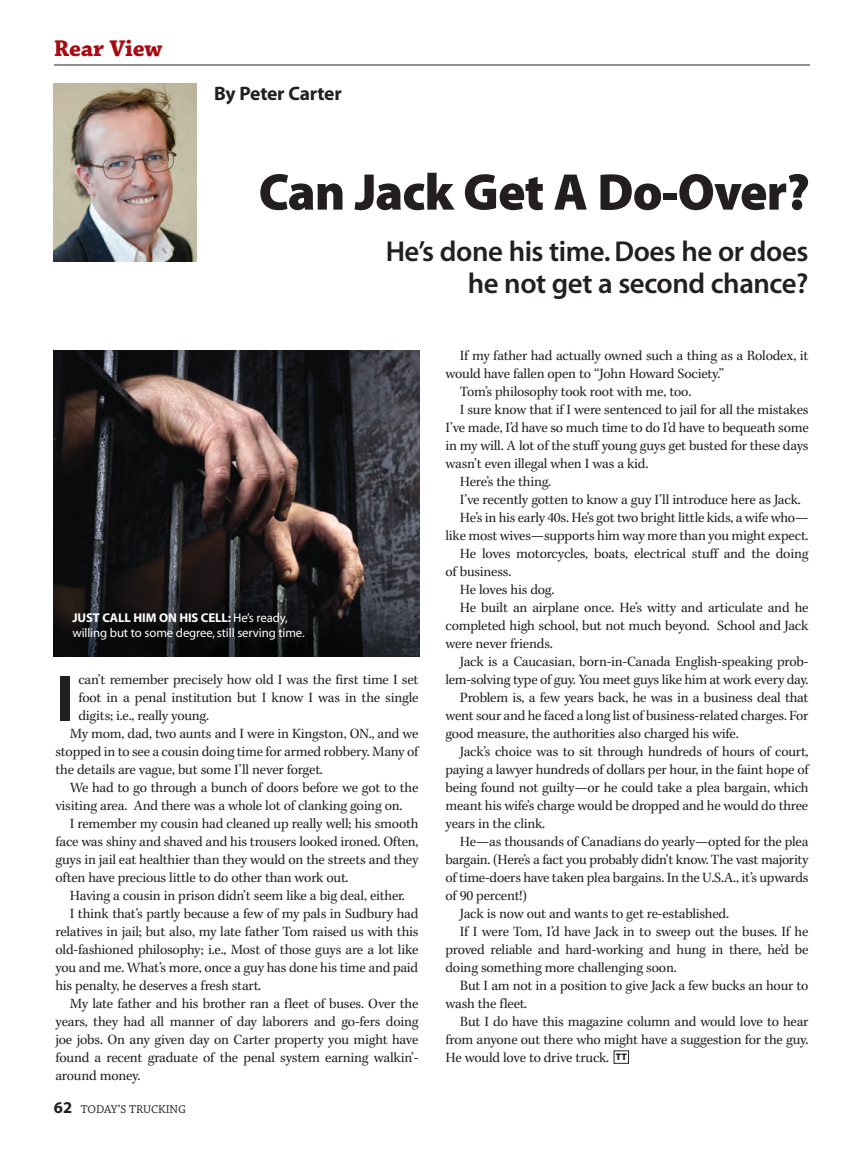
<style>
.page{position:relative;width:864px;height:1161px;background:#fff}
.page>*{position:absolute;margin:0;border:0;box-sizing:border-box;transform-origin:0 0}
.t1{font:700 65.25px "Myriad";color:#231f20}
.t2{font:900 52.05px "Myriad";letter-spacing:-.015em;color:#231f20}
.t3{font:600 28.8px/31.8px "Myriad";letter-spacing:-.015em;color:#231f20;text-align:right}
.t4{font:700 24px "Chaparral";letter-spacing:-.01em;color:#a70a12}
.t5{font:700 19.5px "Myriad";letter-spacing:-.015em;color:#231f20}
.t6{font:14.25px "Kepler";letter-spacing:-.015em;color:#231f20}
.t7{font:12.75px/15px "Myriad";letter-spacing:-.01em;color:#fff}
.t8{font:12px "Chaparral";letter-spacing:-.005em;color:#231f20}
.s1{font-weight:700}
.s2{font-family:"Myriad";font-weight:700;font-size:16.5px}
.s3{font-family:"Myriad";font-weight:900;font-size:9.6px}
</style>
<div class="page">
<img style="left:54px;top:84px;width:143px;height:177px">
<hr style="left:54px;top:65px;width:756px;height:1px;background:#231f20">
<img style="left:54px;top:350px;width:366px;height:307px">
<h3 class="t4" style="left:54px;top:33px;width:110px">Rear View</h3>
<h3 class="t5" style="left:214px;top:86px;width:129px">By Peter Carter</h3>
<h2 class="t2" style="left:259px;top:161px;width:553px">Can Jack Get A Do-Over?</h2>
<h3 class="t3" style="left:386px;top:238px;width:424px">He’s done his time. Does he or does he not get a second chance?</h3>
<p class="t7" style="left:72px;top:611px;width:234px"><span class="s1">JUST CALL HIM ON HIS CELL:</span> He’s ready, willing but to some degree, still serving time.</p>
<h1 class="t1" style="left:55px;top:674px;width:20px">I</h1>
<p class="t6" style="left:78px;top:674px;width:342px">can’t remember precisely how old I was the first time I set</p>
<p class="t6" style="left:78px;top:692px;width:342px">foot in a penal institution but I know I was in the single</p>
<p class="t6" style="left:78px;top:710px;width:132px">digits; i.e., really young.</p>
<p class="t6" style="left:70px;top:728px;width:350px">My mom, dad, two aunts and I were in Kingston, ON., and we</p>
<p class="t6" style="left:55px;top:746px;width:364px">stopped in to see a cousin doing time for armed robbery. Many of</p>
<p class="t6" style="left:55px;top:764px;width:269px">the details are vague, but some I’ll never forget.</p>
<p class="t6" style="left:70px;top:782px;width:350px">We had to go through a bunch of doors before we got to the</p>
<p class="t6" style="left:55px;top:800px;width:349px">visiting area. And there was a whole lot of clanking going on.</p>
<p class="t6" style="left:70px;top:818px;width:350px">I remember my cousin had cleaned up really well; his smooth</p>
<p class="t6" style="left:55px;top:836px;width:365px">face was shiny and shaved and his trousers looked ironed. Often,</p>
<p class="t6" style="left:55px;top:854px;width:364px">guys in jail eat healthier than they would on the streets and they</p>
<p class="t6" style="left:55px;top:872px;width:294px">often have precious little to do other than work out.</p>
<p class="t6" style="left:70px;top:890px;width:336px">Having a cousin in prison didn’t seem like a big deal, either.</p>
<p class="t6" style="left:70px;top:908px;width:350px">I think that’s partly because a few of my pals in Sudbury had</p>
<p class="t6" style="left:55px;top:926px;width:365px">relatives in jail; but also, my late father Tom raised us with this</p>
<p class="t6" style="left:55px;top:944px;width:365px">old-fashioned philosophy; i.e., Most of those guys are a lot like</p>
<p class="t6" style="left:55px;top:962px;width:364px">you and me. What’s more, once a guy has done his time and paid</p>
<p class="t6" style="left:55px;top:980px;width:207px">his penalty, he deserves a fresh start.</p>
<p class="t6" style="left:70px;top:998px;width:350px">My late father and his brother ran a fleet of buses. Over the</p>
<p class="t6" style="left:55px;top:1016px;width:365px">years, they had all manner of day laborers and go-fers doing</p>
<p class="t6" style="left:55px;top:1034px;width:364px">joe jobs. On any given day on Carter property you might have</p>
<p class="t6" style="left:55px;top:1052px;width:365px">found a recent graduate of the penal system earning walkin’-</p>
<p class="t6" style="left:55px;top:1070px;width:87px">around money.</p>
<p class="t8" style="left:54px;top:1105px;width:134px"><span class="s2">62</span> TODAY’S TRUCKING</p>
<p class="t6" style="left:460px;top:350px;width:350px">If my father had actually owned such a thing as a Rolodex, it</p>
<p class="t6" style="left:445px;top:368px;width:280px">would have fallen open to “John Howard Society.”</p>
<p class="t6" style="left:460px;top:386px;width:233px">Tom’s philosophy took root with me, too.</p>
<p class="t6" style="left:460px;top:404px;width:350px">I sure know that if I were sentenced to jail for all the mistakes</p>
<p class="t6" style="left:445px;top:422px;width:365px">I’ve made, I’d have so much time to do I’d have to bequeath some</p>
<p class="t6" style="left:445px;top:440px;width:365px">in my will. A lot of the stuff young guys get busted for these days</p>
<p class="t6" style="left:445px;top:458px;width:204px">wasn’t even illegal when I was a kid.</p>
<p class="t6" style="left:460px;top:476px;width:93px">Here’s the thing.</p>
<p class="t6" style="left:460px;top:494px;width:342px">I’ve recently gotten to know a guy I’ll introduce here as Jack.</p>
<p class="t6" style="left:460px;top:512px;width:350px">He’s in his early 40s. He’s got two bright little kids, a wife who—</p>
<p class="t6" style="left:445px;top:530px;width:364px">like most wives—supports him way more than you might expect.</p>
<p class="t6" style="left:460px;top:548px;width:350px">He loves motorcycles, boats, electrical stuff and the doing</p>
<p class="t6" style="left:445px;top:566px;width:67px">of business.</p>
<p class="t6" style="left:460px;top:584px;width:96px">He loves his dog.</p>
<p class="t6" style="left:460px;top:602px;width:350px">He built an airplane once. He’s witty and articulate and he</p>
<p class="t6" style="left:445px;top:620px;width:364px">completed high school, but not much beyond. School and Jack</p>
<p class="t6" style="left:445px;top:638px;width:109px">were never friends.</p>
<p class="t6" style="left:460px;top:656px;width:350px">Jack is a Caucasian, born-in-Canada English-speaking prob-</p>
<p class="t6" style="left:445px;top:674px;width:365px">lem-solving type of guy. You meet guys like him at work every day.</p>
<p class="t6" style="left:460px;top:692px;width:350px">Problem is, a few years back, he was in a business deal that</p>
<p class="t6" style="left:445px;top:710px;width:364px">went sour and he faced a long list of business-related charges. For</p>
<p class="t6" style="left:445px;top:728px;width:295px">good measure, the authorities also charged his wife.</p>
<p class="t6" style="left:460px;top:746px;width:350px">Jack’s choice was to sit through hundreds of hours of court,</p>
<p class="t6" style="left:445px;top:764px;width:365px">paying a lawyer hundreds of dollars per hour, in the faint hope of</p>
<p class="t6" style="left:445px;top:782px;width:365px">being found not guilty—or he could take a plea bargain, which</p>
<p class="t6" style="left:445px;top:800px;width:364px">meant his wife’s charge would be dropped and he would do three</p>
<p class="t6" style="left:445px;top:818px;width:101px">years in the clink.</p>
<p class="t6" style="left:460px;top:836px;width:350px">He—as thousands of Canadians do yearly—opted for the plea</p>
<p class="t6" style="left:445px;top:854px;width:365px">bargain. (Here’s a fact you probably didn’t know. The vast majority</p>
<p class="t6" style="left:445px;top:872px;width:364px">of time-doers have taken plea bargains. In the U.S.A., it’s upwards</p>
<p class="t6" style="left:445px;top:890px;width:83px">of 90 percent!)</p>
<p class="t6" style="left:460px;top:908px;width:271px">Jack is now out and wants to get re-established.</p>
<p class="t6" style="left:460px;top:926px;width:350px">If I were Tom, I’d have Jack in to sweep out the buses. If he</p>
<p class="t6" style="left:445px;top:944px;width:364px">proved reliable and hard-working and hung in there, he’d be</p>
<p class="t6" style="left:445px;top:962px;width:233px">doing something more challenging soon.</p>
<p class="t6" style="left:460px;top:980px;width:350px">But I am not in a position to give Jack a few bucks an hour to</p>
<p class="t6" style="left:445px;top:998px;width:83px">wash the fleet.</p>
<p class="t6" style="left:460px;top:1016px;width:350px">But I do have this magazine column and would love to hear</p>
<p class="t6" style="left:445px;top:1034px;width:364px">from anyone out there who might have a suggestion for the guy.</p>
<p class="t6" style="left:445px;top:1052px;width:183px">He would love to drive truck. <span class="s3">TT</span></p>
</div>
